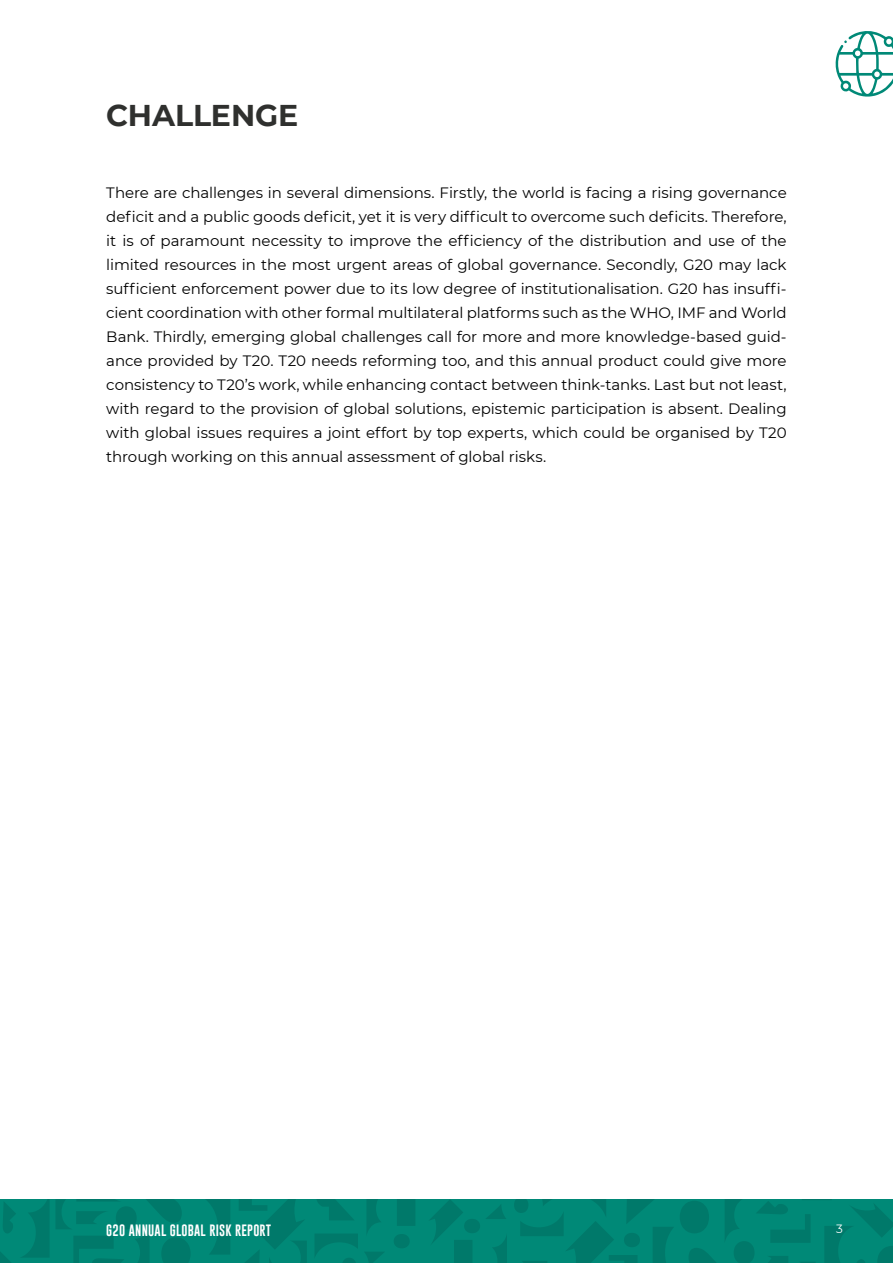
<style>
.page{position:relative;width:893px;height:1263px;background:#fff}
.page>*{position:absolute;margin:0;border:0;box-sizing:border-box;transform-origin:0 0}
.t1{font:700 30px "Montserrat";letter-spacing:-.005em;color:#2f302e}
.t2{font:15px/24px "Montserrat";letter-spacing:-.005em;color:#000;text-align:justify}
.t3{font:12px "Gobold";letter-spacing:.02em;color:#fff}
.t4{font:12px "Montserrat";color:#fff}
</style>
<div class="page">
<div style="left:0;top:1199px;width:893px;height:64px;background:#008977"></div>
<svg style="left:514px;top:1199px;width:379px;height:64px"></svg>
<svg style="left:430px;top:1200px;width:77px;height:63px"></svg>
<svg style="left:0;top:1199px;width:415px;height:64px"></svg>
<svg style="left:835px;top:31px;width:58px;height:66px"></svg>
<h1 class="t1" style="left:106px;top:102px;width:193px">CHALLENGE</h1>
<p class="t2" style="left:106px;top:181px;width:682px">There are challenges in several dimensions. Firstly, the world is facing a rising governance deficit and a public goods deficit, yet it is very difficult to overcome such deficits. Therefore, it is of paramount necessity to improve the efficiency of the distribution and use of the limited resources in the most urgent areas of global governance. Secondly, G20 may lack sufficient enforcement power due to its low degree of institutionalisation. G20 has insuffi&shy;cient coordination with other formal multilateral platforms such as the WHO, IMF and World Bank. Thirdly, emerging global challenges call for more and more knowledge-based guid&shy;ance provided by T20. T20 needs reforming too, and this annual product could give more consistency to T20’s work, while enhancing contact between think-tanks. Last but not least, with regard to the provision of global solutions, epistemic participation is absent. Dealing with global issues requires a joint effort by top experts, which could be organised by T20 through working on this annual assessment of global risks.</p>
<p class="t3" style="left:106px;top:1225px;width:166px">G20 ANNUAL GLOBAL RISK REPORT</p>
<p class="t4" style="left:836px;top:1223px;width:8px">3</p>
</div>
